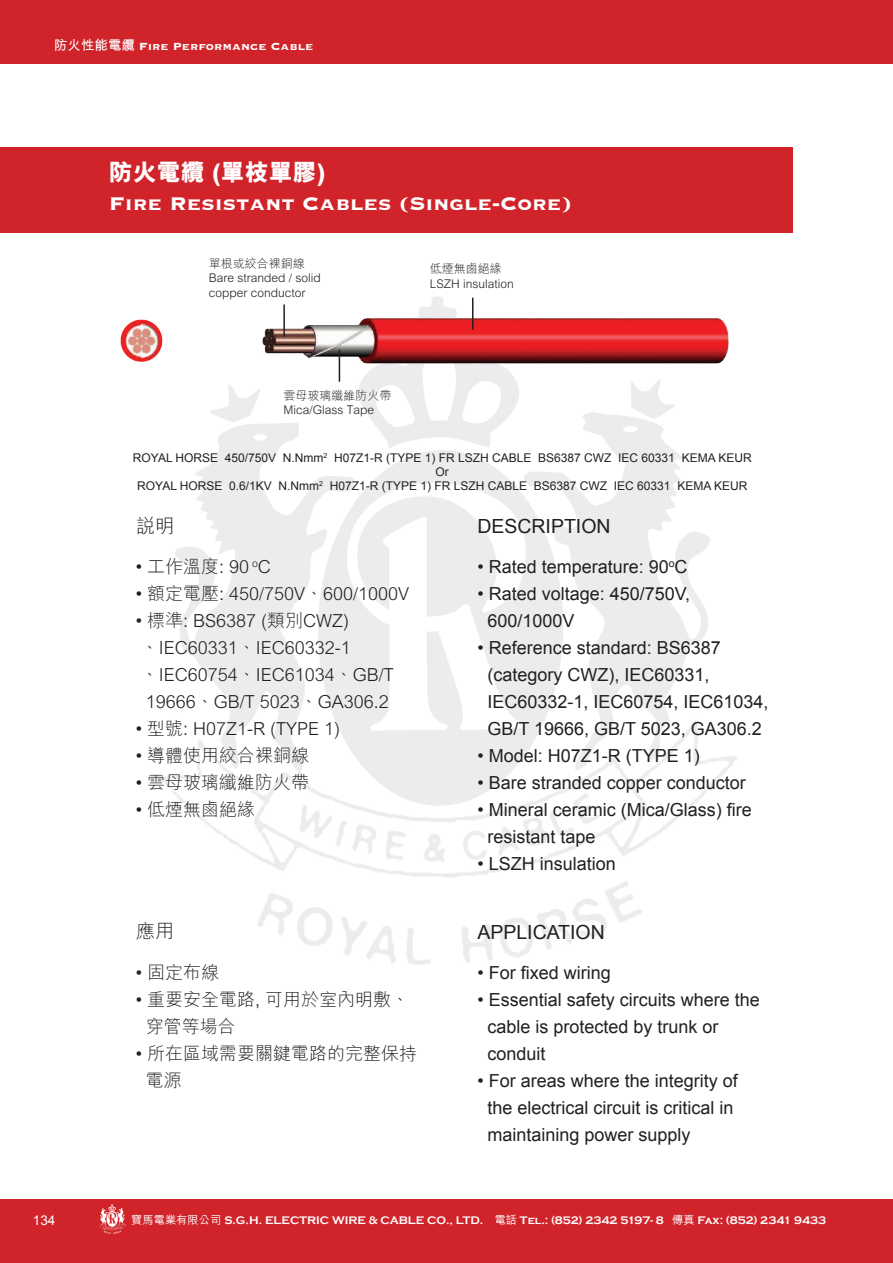
<style>
.page{position:relative;width:893px;height:1263px;background:#fff}
.page>*{position:absolute;margin:0;border:0;box-sizing:border-box;transform-origin:0 0}
.Heading_1{font:700 24px "Copperplate";color:#fff}
.Heading_1-2{font:800 24px "M Hei";color:#fff}
.t1{font:19.5px "Arial";color:#231f20}
.t2{font:300 19.5px "M Hei";color:#231f20}
.t3{font:18px/27px "Arial";color:#231f20}
.t4{font:300 18px/27px "M Hei";color:#231f20}
.t5{font:700 13.5px "Copperplate";color:#fff}
.t6{font:13.5px "Arial";color:#fff}
.t7{font:12px "Arial";color:#231f20}
.t8{font:300 12px/14.4px "M Hei";color:#231f20}
.t9{font:700 11.25px "Copperplate Gothic";color:#fff}
.s1{font-family:"M Hei"}
.s2{font-family:"Arial";font-weight:400}
.s3{font-family:"M Hei";font-weight:500}
</style>
<div class="page">
<div style="left:0;top:0;width:893px;height:64px;background:#d1232a"></div>
<div style="left:0;top:1199px;width:893px;height:64px;background:#d1232a"></div>
<img style="left:100px;top:1205px;width:25px;height:29px">
<div style="left:0;top:147px;width:792px;height:86px;background:#d1232a"></div>
<img style="left:120px;top:315px;width:609px;height:50px">
<hr style="left:283px;top:304px;width:2px;height:33px;background:#231f20">
<hr style="left:339px;top:350px;width:1px;height:32px;background:#231f20">
<hr style="left:472px;top:298px;width:1px;height:32px;background:#231f20">
<p class="t5" style="left:54px;top:37px;width:261px"><span class="s1">防火性能電纜</span> Fire Performance Cable</p>
<p class="Heading_1-2" style="left:109px;top:159px;width:218px">防火電纜 (單枝單膠)</p>
<p class="Heading_1" style="left:109px;top:187px;width:465px">Fire Resistant Cables (Single-Core)</p>
<p class="t8" style="left:209px;top:257px;width:114px">單根或絞合裸銅線<br>Bare stranded / solid copper conductor</p>
<p class="t8" style="left:430px;top:262px;width:86px">低煙無鹵絕緣<br>LSZH insulation</p>
<p class="t8" style="left:283px;top:389px;width:109px">雲母玻璃纖維防火帶<br>Mica/Glass Tape</p>
<p class="t7" style="left:133px;top:449px;width:620px">ROYAL HORSE 450/750V N.Nmm<sup>2</sup> H07Z1-R (TYPE 1) FR LSZH CABLE BS6387 CWZ IEC 60331 KEMA KEUR</p>
<p class="t7" style="left:436px;top:464px;width:15px">Or</p>
<p class="t7" style="left:137px;top:478px;width:612px">ROYAL HORSE 0.6/1KV N.Nmm<sup>2</sup> H07Z1-R (TYPE 1) FR LSZH CABLE BS6387 CWZ IEC 60331 KEMA KEUR</p>
<p class="t2" style="left:136px;top:516px;width:40px">說明</p>
<p class="t1" style="left:477px;top:514px;width:135px">DESCRIPTION</p>
<p class="t4" style="left:136px;top:554px;width:137px"><span class="s2">•</span> 工作溫度: 90 <sup>o</sup>C</p>
<p class="t4" style="left:136px;top:581px;width:275px"><span class="s2">•</span> 額定電壓: 450/750V、600/1000V</p>
<p class="t4" style="left:136px;top:608px;width:260px"><span class="s2">•</span> 標準: BS6387 (類別CWZ)、IEC60331、IEC60332-1、IEC60754、IEC61034、GB/T<br>19666、GB/T 5023、GA306.2</p>
<p class="t4" style="left:136px;top:716px;width:206px"><span class="s2">•</span> 型號: H07Z1-R (TYPE 1)</p>
<p class="t4" style="left:136px;top:743px;width:175px"><span class="s2">•</span> 導體使用絞合裸銅線</p>
<p class="t4" style="left:136px;top:770px;width:175px"><span class="s2">•</span> 雲母玻璃纖維防火帶</p>
<p class="t4" style="left:136px;top:797px;width:121px"><span class="s2">•</span> 低煙無鹵絕緣</p>
<p class="t3" style="left:477px;top:554px;width:212px">• Rated temperature: 90<sup>o</sup>C</p>
<p class="t3" style="left:487px;top:581px;width:204px;text-indent:-10px">• Rated voltage: 450/750V,<br>600/1000V</p>
<p class="t3" style="left:487px;top:635px;width:283px;text-indent:-10px">• Reference standard: BS6387 (category CWZ), IEC60331,<br>IEC60332-1, IEC60754, IEC61034,<br>GB/T 19666, GB/T 5023, GA306.2</p>
<p class="t3" style="left:477px;top:743px;width:224px">• Model: H07Z1-R (TYPE 1)</p>
<p class="t3" style="left:477px;top:770px;width:270px">• Bare stranded copper conductor</p>
<p class="t3" style="left:487px;top:797px;width:266px;text-indent:-10px">• Mineral ceramic (Mica/Glass) fire resistant tape</p>
<p class="t3" style="left:477px;top:851px;width:140px">• LSZH insulation</p>
<p class="t2" style="left:136px;top:921px;width:40px">應用</p>
<p class="t1" style="left:477px;top:919px;width:129px">APPLICATION</p>
<p class="t4" style="left:136px;top:959px;width:85px"><span class="s2">•</span> 固定布線</p>
<p class="t4" style="left:146px;top:986px;width:265px;text-indent:-10px"><span class="s2">•</span> 重要安全電路, 可用於室內明敷、穿管等場合</p>
<p class="t4" style="left:146px;top:1040px;width:273px;text-indent:-10px"><span class="s2">•</span> 所在區域需要關鍵電路的完整保持電源</p>
<p class="t3" style="left:477px;top:959px;width:135px">• For fixed wiring</p>
<p class="t3" style="left:487px;top:986px;width:274px;text-indent:-10px">• Essential safety circuits where the cable is protected by trunk or conduit</p>
<p class="t3" style="left:487px;top:1067px;width:252px;text-indent:-10px">• For areas where the integrity of the electrical circuit is critical in maintaining power supply</p>
<p class="t6" style="left:33px;top:1211px;width:24px">134</p>
<p class="t9" style="left:131px;top:1214px;width:696px"><span class="s3">寶馬電業有限公司</span> S.G.H. ELECTRIC WIRE &amp; CABLE CO., LTD. <span class="s3">電話</span> Tel.: (852) 2342 5197- 8 <span class="s3">傳真</span> Fax: (852) 2341 9433</p>
</div>
